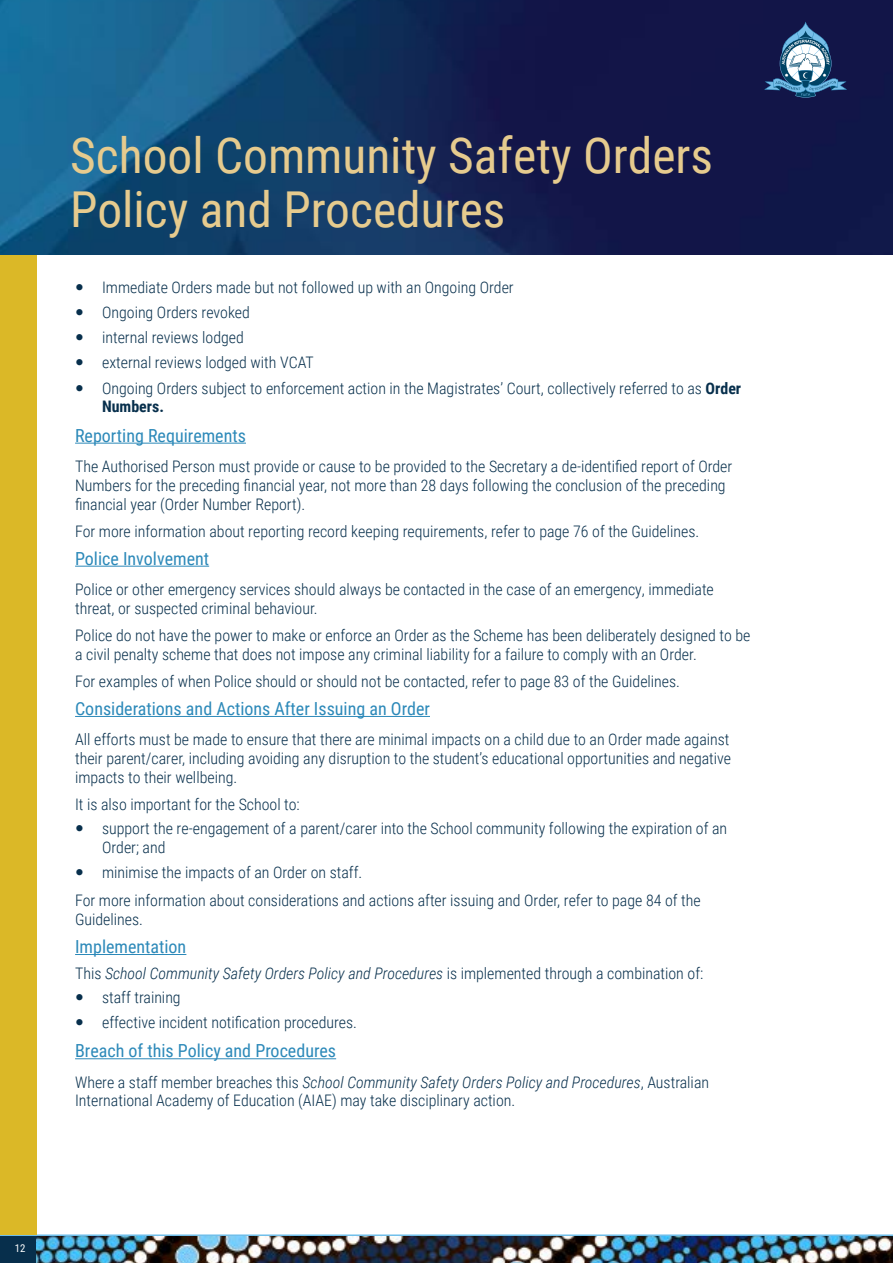
<style>
.page{position:relative;width:893px;height:1263px;background:#fff}
.page>*{position:absolute;margin:0;border:0;box-sizing:border-box;transform-origin:0 0}
.t1{font:49.5px/54px "Roboto Condensed";color:#e6cb8e}
.t2{font:18px "Roboto Condensed";color:#2c89b9}
.t3{font:300 15.9px/18.8px "Roboto Condensed";color:#072f4c}
.t4{font:700 15.9px "Roboto Condensed";color:#072f4c}
.t5{font:10.8px "Roboto Condensed";color:#fff}
.s1{font-weight:700}
.s2{font-style:italic}
</style>
<div class="page">
<img style="left:0;top:0;width:893px;height:254px">
<svg style="left:764px;top:22px;width:83px;height:76px;background:#425b82"></svg>
<img style="left:0;top:1234px;width:893px;height:29px">
<div style="left:0;top:1236px;width:36px;height:27px;background:#072f4c"></div>
<div style="left:0;top:255px;width:36px;height:979px;background:#dbb827"></div>
<hr style="left:75px;top:443px;width:171px;height:1px;background:#2c89b9">
<hr style="left:75px;top:566px;width:134px;height:1px;background:#2c89b9">
<hr style="left:75px;top:716px;width:355px;height:1px;background:#2c89b9">
<hr style="left:75px;top:954px;width:111px;height:1px;background:#2c89b9">
<hr style="left:75px;top:1058px;width:261px;height:1px;background:#2c89b9">
<h1 class="t1" style="left:70px;top:126px;width:644px">School Community Safety Orders<br>Policy and Procedures</h1>
<p class="t3" style="left:102px;top:274px;width:641px;line-height:25px">Immediate Orders made but not followed up with an Ongoing Order<br>Ongoing Orders revoked<br>internal reviews lodged<br>external reviews lodged with VCAT<br>Ongoing Orders subject to enforcement action in the Magistrates’ Court, collectively referred to as <span class="s1">Order</span></p>
<p class="t4" style="left:102px;top:395px;width:63px">Numbers.</p>
<p class="t2" style="left:75px;top:423px;width:172px">Reporting Requirements</p>
<p class="t3" style="left:75px;top:456px;width:659px">The Authorised Person must provide or cause to be provided to the Secretary a de-identified report of Order<br>Numbers for the preceding financial year, not more than 28 days following the conclusion of the preceding financial year (Order Number Report).</p>
<p class="t3" style="left:75px;top:521px;width:626px">For more information about reporting record keeping requirements, refer to page 76 of the Guidelines.</p>
<p class="t2" style="left:75px;top:546px;width:136px">Police Involvement</p>
<p class="t3" style="left:75px;top:579px;width:640px">Police or other emergency services should always be contacted in the case of an emergency, immediate threat, or suspected criminal behaviour.</p>
<p class="t3" style="left:75px;top:625px;width:677px">Police do not have the power to make or enforce an Order as the Scheme has been deliberately designed to be a civil penalty scheme that does not impose any criminal liability for a failure to comply with an Order.</p>
<p class="t3" style="left:75px;top:671px;width:606px">For examples of when Police should or should not be contacted, refer to page 83 of the Guidelines.</p>
<p class="t2" style="left:75px;top:696px;width:356px">Considerations and Actions After Issuing an Order</p>
<p class="t3" style="left:75px;top:730px;width:658px;text-align:justify">All efforts must be made to ensure that there are minimal impacts on a child due to an Order made against their parent/carer, including avoiding any disruption to the student’s educational opportunities and negative impacts to their wellbeing.</p>
<p class="t3" style="left:102px;top:792px;width:627px;line-height:23.7px;text-indent:-27px">It is also important for the School to:<br>support the re-engagement of a parent/carer into the School community following the expiration of an</p>
<p class="t3" style="left:102px;top:834px;width:262px;line-height:25px">Order; and<br>minimise the impacts of an Order on staff.</p>
<p class="t3" style="left:75px;top:891px;width:627px">For more information about considerations and actions after issuing and Order, refer to page 84 of the<br>Guidelines.</p>
<p class="t2" style="left:75px;top:934px;width:113px">Implementation</p>
<p class="t3" style="left:102px;top:961px;width:603px;line-height:23.7px;text-indent:-27px">This <span class="s2">School Community Safety Orders Policy and Procedures</span> is implemented through a combination of: staff training</p>
<p class="t3" style="left:102px;top:1012px;width:256px">effective incident notification procedures.</p>
<p class="t2" style="left:75px;top:1038px;width:263px">Breach of this Policy and Procedures</p>
<p class="t3" style="left:75px;top:1072px;width:635px">Where a staff member breaches this <span class="s2">School Community Safety Orders Policy and Procedures</span>, Australian<br>International Academy of Education (AIAE) may take disciplinary action.</p>
<p class="t5" style="left:15px;top:1240px;width:12px">12</p>
</div>
